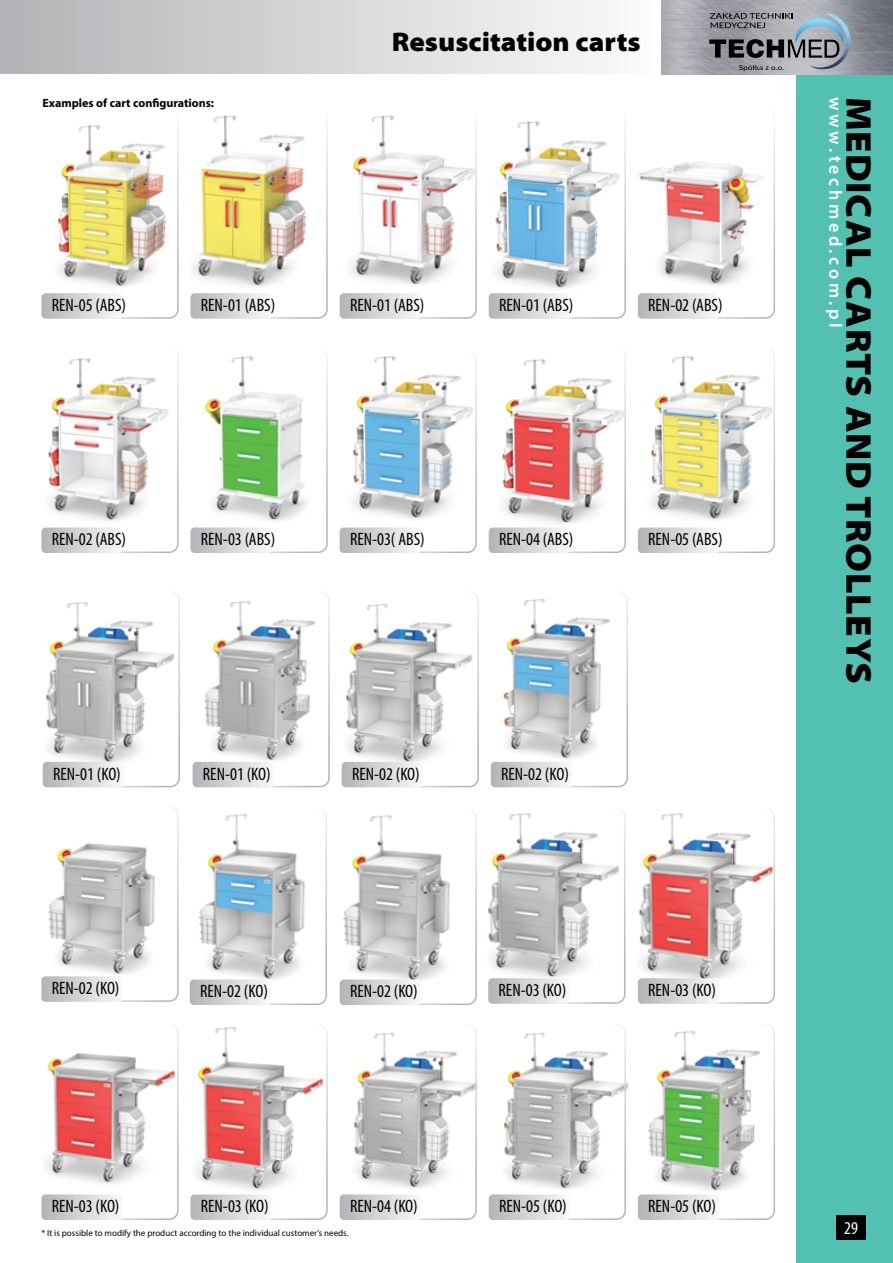
<style>
.page{position:relative;width:893px;height:1263px;background:#fff}
.page>*{position:absolute;margin:0;border:0;box-sizing:border-box;transform-origin:0 0}
.t1{font:900 semi-expanded 36px "Myriad Pro";letter-spacing:.02em;color:#000}
.t2{font:900 semi-expanded 27px "Myriad Pro";color:#000}
.t3{font:condensed 18px "Myriad Pro";color:#000}
.t4{font:600 18px "Myriad Pro";letter-spacing:.2em;color:#fff}
.t5{font:condensed 18px "Myriad Pro";color:#fff}
.t6{font:700 12px "Myriad Pro";color:#000}
.t7{font:9px "Myriad Pro";color:#000}
</style>
<div class="page">
<div style="left:797px;top:72px;width:96px;height:1191px;background:#53c1b1"></div>
<div style="left:0;top:0;width:651px;height:74px;background:linear-gradient(to right,#b1b4b6,#fafafb)"></div>
<img style="left:662px;top:0;width:231px;height:74px">
<div style="left:836px;top:1216px;width:30px;height:24px;background:#000"></div>
<svg style="left:710px;top:13px;width:82px;height:15px"></svg>
<svg style="left:739px;top:65px;width:45px;height:6px"></svg>
<svg style="left:709px;top:39px;width:100px;height:19px;background:#535356"></svg>
<img style="left:809px;top:13px;width:41px;height:56px">
<img style="left:795px;top:18px;width:48px;height:26px">
<img style="left:48px;top:358px;width:120px;height:163px">
<img style="left:45px;top:1027px;width:131px;height:157px">
<img style="left:195px;top:1027px;width:130px;height:163px">
<img style="left:354px;top:1027px;width:124px;height:161px">
<img style="left:504px;top:1027px;width:125px;height:162px">
<img style="left:648px;top:1027px;width:124px;height:164px">
<img style="left:46px;top:594px;width:131px;height:168px">
<img style="left:204px;top:601px;width:111px;height:161px">
<img style="left:346px;top:604px;width:127px;height:158px">
<img style="left:498px;top:599px;width:112px;height:163px">
<img style="left:48px;top:809px;width:128px;height:166px">
<img style="left:199px;top:812px;width:125px;height:168px">
<img style="left:343px;top:812px;width:131px;height:169px">
<img style="left:489px;top:813px;width:130px;height:165px">
<img style="left:639px;top:811px;width:133px;height:168px">
<div style="left:39px;top:1024px;width:140px;height:196px;border:2px solid #fff;border-radius:9px"></div>
<svg style="left:41px;top:1194px;width:82px;height:26px"></svg>
<div style="left:188px;top:1024px;width:140px;height:196px;border:2px solid #fff;border-radius:9px"></div>
<svg style="left:190px;top:1194px;width:82px;height:26px"></svg>
<div style="left:338px;top:1024px;width:139px;height:196px;border:2px solid #fff;border-radius:9px"></div>
<svg style="left:340px;top:1194px;width:81px;height:26px"></svg>
<div style="left:487px;top:1024px;width:139px;height:196px;border:2px solid #fff;border-radius:9px"></div>
<svg style="left:489px;top:1194px;width:82px;height:26px"></svg>
<div style="left:636px;top:1024px;width:139px;height:196px;border:2px solid #fff;border-radius:9px"></div>
<svg style="left:638px;top:1194px;width:82px;height:26px"></svg>
<div style="left:636px;top:808px;width:139px;height:196px;border:2px solid #fff;border-radius:9px"></div>
<svg style="left:638px;top:978px;width:82px;height:26px"></svg>
<div style="left:486px;top:808px;width:139px;height:196px;border:2px solid #fff;border-radius:9px"></div>
<svg style="left:488px;top:978px;width:82px;height:26px;background:#d6d7d8"></svg>
<div style="left:338px;top:809px;width:139px;height:196px;border:2px solid #fff;border-radius:9px"></div>
<svg style="left:340px;top:979px;width:81px;height:26px;background:#d6d7d8"></svg>
<div style="left:188px;top:809px;width:139px;height:196px;border:2px solid #fff;border-radius:9px"></div>
<svg style="left:190px;top:979px;width:82px;height:26px"></svg>
<div style="left:39px;top:806px;width:140px;height:196px;border:2px solid #fff;border-radius:9px"></div>
<svg style="left:41px;top:976px;width:82px;height:26px"></svg>
<div style="left:489px;top:591px;width:139px;height:196px;border:2px solid #fff;border-radius:9px"></div>
<svg style="left:491px;top:762px;width:82px;height:25px"></svg>
<div style="left:340px;top:591px;width:139px;height:196px;border:2px solid #fff;border-radius:9px"></div>
<svg style="left:342px;top:762px;width:82px;height:25px"></svg>
<div style="left:190px;top:591px;width:140px;height:196px;border:2px solid #fff;border-radius:9px"></div>
<svg style="left:193px;top:762px;width:81px;height:25px;background:#d5d6d8"></svg>
<div style="left:41px;top:591px;width:139px;height:196px;border:2px solid #fff;border-radius:9px"></div>
<svg style="left:43px;top:762px;width:82px;height:25px"></svg>
<img style="left:495px;top:121px;width:124px;height:168px">
<img style="left:57px;top:125px;width:110px;height:162px">
<img style="left:192px;top:115px;width:115px;height:172px">
<img style="left:350px;top:115px;width:124px;height:170px">
<img style="left:639px;top:161px;width:124px;height:125px">
<div style="left:39px;top:108px;width:140px;height:211px;border:2px solid #fff;border-radius:9px"></div>
<svg style="left:41px;top:293px;width:82px;height:26px;background:#d6d7d8"></svg>
<div style="left:188px;top:108px;width:140px;height:211px;border:2px solid #fff;border-radius:9px"></div>
<svg style="left:190px;top:293px;width:82px;height:26px;background:#d6d7d8"></svg>
<div style="left:338px;top:108px;width:139px;height:211px;border:2px solid #fff;border-radius:9px"></div>
<svg style="left:340px;top:293px;width:81px;height:26px;background:#d6d7d8"></svg>
<div style="left:487px;top:108px;width:139px;height:211px;border:2px solid #fff;border-radius:9px"></div>
<svg style="left:489px;top:293px;width:82px;height:26px"></svg>
<div style="left:636px;top:103px;width:139px;height:216px;border:2px solid #fff;border-radius:9px"></div>
<svg style="left:638px;top:293px;width:82px;height:26px"></svg>
<img style="left:205px;top:356px;width:102px;height:165px">
<img style="left:352px;top:356px;width:122px;height:163px">
<img style="left:502px;top:359px;width:121px;height:165px">
<img style="left:650px;top:356px;width:122px;height:164px">
<div style="left:39px;top:346px;width:140px;height:207px;border:2px solid #fff;border-radius:9px"></div>
<svg style="left:41px;top:527px;width:82px;height:26px"></svg>
<div style="left:188px;top:349px;width:140px;height:204px;border:2px solid #fff;border-radius:9px"></div>
<svg style="left:190px;top:527px;width:82px;height:26px"></svg>
<div style="left:338px;top:351px;width:139px;height:202px;border:2px solid #fff;border-radius:9px"></div>
<svg style="left:340px;top:527px;width:81px;height:26px"></svg>
<div style="left:487px;top:346px;width:139px;height:207px;border:2px solid #fff;border-radius:9px"></div>
<svg style="left:489px;top:527px;width:82px;height:26px"></svg>
<div style="left:636px;top:346px;width:139px;height:207px;border:2px solid #fff;border-radius:9px"></div>
<svg style="left:638px;top:527px;width:82px;height:26px"></svg>
<p class="t6" style="left:43px;top:95px;width:173px">Examples of cart configurations:</p>
<h2 class="t2" style="left:392px;top:26px;width:250px">Resuscitation carts</h2>
<p class="t3" style="left:52px;top:294px;width:76px">REN-05 (ABS)</p>
<p class="t3" style="left:201px;top:294px;width:76px">REN-01 (ABS)</p>
<p class="t3" style="left:350px;top:294px;width:76px">REN-01 (ABS)</p>
<p class="t3" style="left:499px;top:294px;width:76px">REN-01 (ABS)</p>
<p class="t3" style="left:648px;top:294px;width:76px">REN-02 (ABS)</p>
<p class="t3" style="left:52px;top:528px;width:76px">REN-02 (ABS)</p>
<p class="t3" style="left:201px;top:528px;width:76px">REN-03 (ABS)</p>
<p class="t3" style="left:350px;top:528px;width:76px">REN-03( ABS)</p>
<p class="t3" style="left:499px;top:528px;width:76px">REN-04 (ABS)</p>
<p class="t3" style="left:648px;top:528px;width:76px">REN-05 (ABS)</p>
<p class="t3" style="left:53px;top:763px;width:69px">REN-01 (KO)</p>
<p class="t3" style="left:203px;top:763px;width:69px">REN-01 (KO)</p>
<p class="t3" style="left:352px;top:763px;width:69px">REN-02 (KO)</p>
<p class="t3" style="left:501px;top:763px;width:69px">REN-02 (KO)</p>
<p class="t3" style="left:52px;top:977px;width:69px">REN-02 (KO)</p>
<p class="t3" style="left:200px;top:980px;width:69px">REN-02 (KO)</p>
<p class="t3" style="left:350px;top:980px;width:69px">REN-02 (KO)</p>
<p class="t3" style="left:499px;top:979px;width:69px">REN-03 (KO)</p>
<p class="t3" style="left:648px;top:979px;width:69px">REN-03 (KO)</p>
<p class="t3" style="left:52px;top:1195px;width:69px">REN-03 (KO)</p>
<p class="t3" style="left:201px;top:1195px;width:69px">REN-03 (KO)</p>
<p class="t3" style="left:350px;top:1195px;width:69px">REN-04 (KO)</p>
<p class="t3" style="left:499px;top:1195px;width:69px">REN-05 (KO)</p>
<p class="t3" style="left:648px;top:1195px;width:69px">REN-05 (KO)</p>
<p class="t7" style="left:41px;top:1227px;width:309px">* It is possible to modify the product according to the individual customer’s needs.</p>
<p class="t4" style="left:847px;top:97px;width:233px;rotate:90deg">www.techmed.com.pl</p>
<h1 class="t1" style="left:879px;top:97px;width:588px;rotate:90deg">MEDICAL CARTS AND TROLLEYS</h1>
<p class="t5" style="left:844px;top:1217px;width:15px">29</p>
</div>
